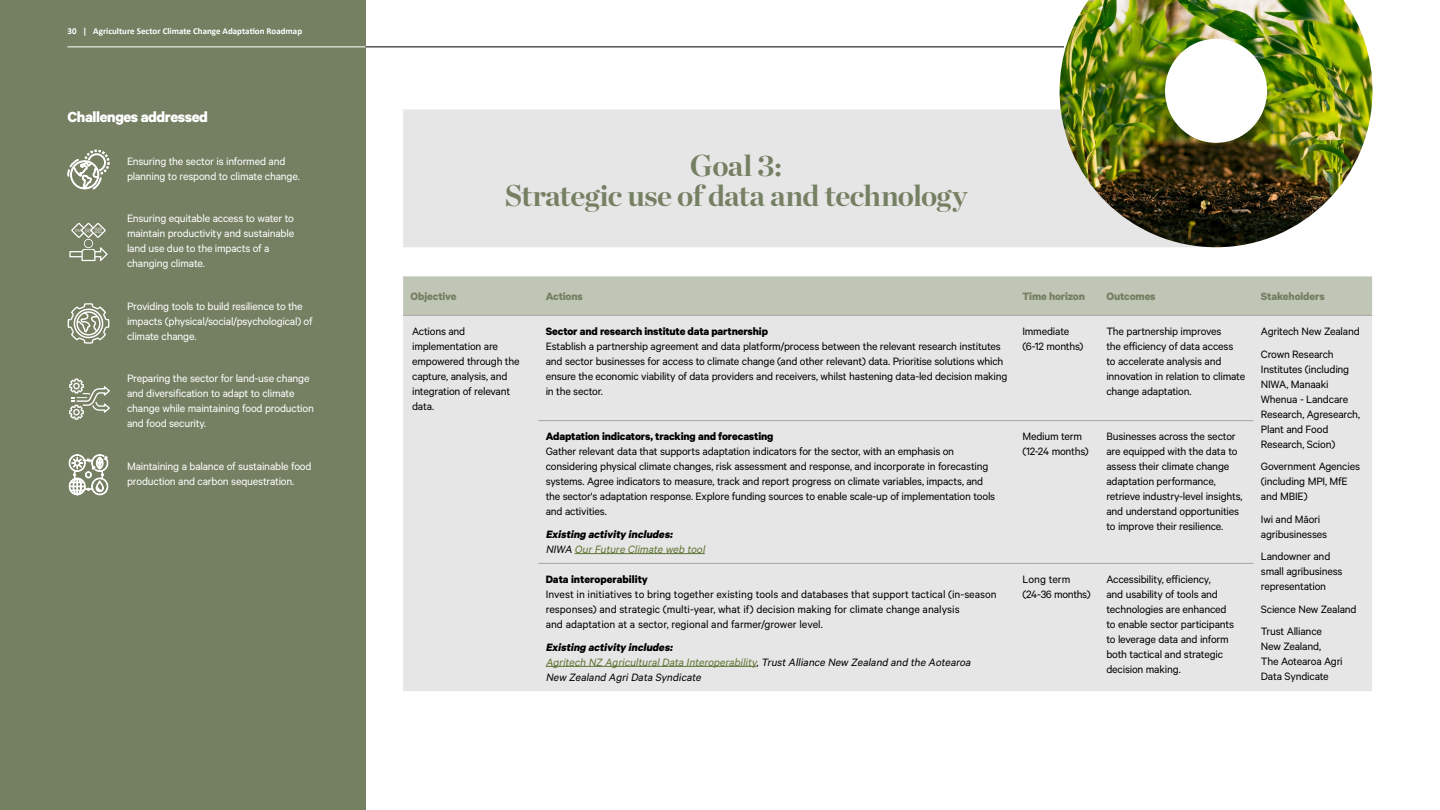
<style>
.page{position:relative;width:1440px;height:810px;background:#fff}
.page>*{position:absolute;margin:0;border:0;box-sizing:border-box;transform-origin:0 0}
.t1{font:700 30px/30px "Chronicle Display";letter-spacing:-.02em;color:#758063;text-align:center}
.t2{font:700 16.5px "Calibre";letter-spacing:-.025em;color:#fff}
.t3{font:12px/15px "Calibre";letter-spacing:-.015em;color:#000}
.t4{font:12px/15px "Calibre";letter-spacing:-.02em;color:#fff}
.t5{font:italic 12px/15px "Calibre";color:#000}
.t6{font:700 12px "Calibre";letter-spacing:-.01em;color:#000}
.t7{font:italic 700 12px/15px "Calibre";color:#000}
.t8{font:700 12px "Calibre";letter-spacing:-.01em;color:#758063}
.t9{font:700 9px "Calibri";letter-spacing:-.005em;color:#fff}
.s1{font-weight:400}
.s2{font-weight:400;color:#5f7332}
.s3{font-weight:700}
.s4{color:#5f7332}
</style>
<div class="page">
<div style="left:403px;top:110px;width:657px;height:137px;background:#e6e6e6"></div>
<div style="left:0;top:0;width:366px;height:810px;background:#758063"></div>
<img style="left:1060px;top:0;width:312px;height:247px">
<div style="left:403px;top:276px;width:969px;height:39px;background:#c0c6b6"></div>
<div style="left:403px;top:316px;width:969px;height:375px;background:#e6e6e6"></div>
<hr style="left:403px;top:315px;width:135px;height:1px;background:#a6a6a6">
<hr style="left:538px;top:315px;width:477px;height:1px;background:#a6a6a6">
<hr style="left:1015px;top:315px;width:84px;height:1px;background:#a6a6a6">
<hr style="left:1099px;top:315px;width:154px;height:1px;background:#a6a6a6">
<hr style="left:1253px;top:315px;width:119px;height:1px;background:#a6a6a6">
<hr style="left:538px;top:420px;width:477px;height:1px;background:#a6a6a6">
<hr style="left:1015px;top:420px;width:84px;height:1px;background:#a6a6a6">
<hr style="left:1099px;top:420px;width:154px;height:1px;background:#a6a6a6">
<hr style="left:538px;top:563px;width:477px;height:1px;background:#a6a6a6">
<hr style="left:1015px;top:563px;width:84px;height:1px;background:#a6a6a6">
<hr style="left:1099px;top:563px;width:154px;height:1px;background:#a6a6a6">
<hr style="left:575px;top:553px;width:130px;height:1px;background:#5f7332">
<hr style="left:546px;top:666px;width:210px;height:1px;background:#5f7332">
<svg style="left:69px;top:223px;width:39px;height:38px"></svg>
<svg style="left:68px;top:150px;width:41px;height:39px"></svg>
<svg style="left:67px;top:303px;width:43px;height:41px"></svg>
<svg style="left:69px;top:454px;width:39px;height:42px"></svg>
<svg style="left:69px;top:379px;width:41px;height:41px"></svg>
<hr style="left:366px;top:46px;width:698px;height:1px;background:#000">
<hr style="left:68px;top:46px;width:298px;height:1px;background:#fff">
<p class="t9" style="left:68px;top:25px;width:236px">30 | Agriculture Sector Climate Change Adaptation Roadmap</p>
<h2 class="t2" style="left:68px;top:107px;width:142px">Challenges addressed</h2>
<p class="t4" style="left:127px;top:153px;width:174px">Ensuring the sector is informed and planning to respond to climate change.</p>
<p class="t4" style="left:127px;top:210px;width:169px">Ensuring equitable access to water to maintain productivity and sustainable land use due to the impacts of a changing climate.</p>
<p class="t4" style="left:127px;top:298px;width:187px">Providing tools to build resilience to the impacts (physical/social/psychological) of climate change.</p>
<p class="t4" style="left:127px;top:371px;width:188px">Preparing the sector for land-use change and diversification to adapt to climate change while maintaining food production and food security.</p>
<p class="t4" style="left:127px;top:458px;width:186px">Maintaining a balance of sustainable food production and carbon sequestration.</p>
<h1 class="t1" style="left:505px;top:148px;width:464px">Goal 3:<br>Strategic use of data and technology</h1>
<p class="t8" style="left:411px;top:289px;width:47px">Objective</p>
<p class="t8" style="left:546px;top:289px;width:39px">Actions</p>
<p class="t8" style="left:1022px;top:289px;width:64px">Time horizon</p>
<p class="t8" style="left:1106px;top:289px;width:51px">Outcomes</p>
<p class="t8" style="left:1261px;top:289px;width:65px">Stakeholders</p>
<p class="t3" style="left:412px;top:323px;width:109px">Actions and implementation are empowered through the capture, analysis, and integration of relevant data.</p>
<p class="t6" style="left:546px;top:324px;width:224px">Sector and research institute data partnership</p>
<p class="t3" style="left:1022px;top:323px;width:63px">Immediate (6-12 months)</p>
<p class="t3" style="left:1106px;top:323px;width:140px">The partnership improves<br>the efficiency of data access to accelerate analysis and innovation in relation to climate change adaptation.</p>
<p class="t3" style="left:1261px;top:320px;width:100px;line-height:22.5px">Agritech New Zealand<br>Crown Research</p>
<p class="t3" style="left:546px;top:338px;width:463px">Establish a partnership agreement and data platform/process between the relevant research institutes and sector businesses for access to climate change (and other relevant) data. Prioritise solutions which ensure the economic viability of data providers and receivers, whilst hastening data-led decision making in the sector.</p>
<p class="t3" style="left:1261px;top:361px;width:101px">Institutes (including<br>NIWA, Manaaki<br>Whenua - Landcare<br>Research, Agresearch,<br>Plant and Food<br>Research, Scion)</p>
<p class="t3" style="left:1261px;top:458px;width:101px">Government Agencies (including MPI, MfE and MBIE)</p>
<p class="t3" style="left:1261px;top:511px;width:68px">Iwi and Māori agribusinesses</p>
<p class="t3" style="left:1261px;top:548px;width:83px">Landowner and small agribusiness representation</p>
<p class="t3" style="left:1261px;top:597px;width:97px;line-height:22.5px">Science New Zealand<br>Trust Alliance</p>
<p class="t3" style="left:1261px;top:638px;width:83px">New Zealand,<br>The Aotearoa Agri<br>Data Syndicate</p>
<p class="t6" style="left:546px;top:429px;width:229px">Adaptation indicators, tracking and forecasting</p>
<p class="t3" style="left:546px;top:444px;width:451px">Gather relevant data that supports adaptation indicators for the sector, with an emphasis on considering physical climate changes, risk assessment and response, and incorporate in forecasting systems. Agree indicators to measure, track and report progress on climate variables, impacts, and the sector's adaptation response. Explore funding sources to enable scale-up of implementation tools and activities.</p>
<p class="t7" style="left:546px;top:526px;width:163px">Existing activity includes:<br><span class="s1">NIWA</span> <span class="s2">OurFuture Climate web tool</span></p>
<p class="t3" style="left:1022px;top:429px;width:68px">Medium term (12-24 months)</p>
<p class="t3" style="left:1106px;top:429px;width:138px">Businesses across the sector are equipped with the data to assess their climate change adaptation performance, retrieve industry-level insights, and understand opportunities to improve their resilience.</p>
<p class="t3" style="left:1022px;top:571px;width:70px">Long term (24-36 months)</p>
<p class="t3" style="left:1106px;top:571px;width:129px">Accessibility, efficiency,<br>and usability of tools and technologies are enhanced to enable sector participants to leverage data and inform both tactical and strategic decision making.</p>
<p class="t6" style="left:546px;top:572px;width:104px">Data interoperability</p>
<p class="t3" style="left:546px;top:586px;width:453px">Invest in initiatives to bring together existing tools and databases that support tactical (in‑season responses) and strategic (multi-year, what if) decision making for climate change analysis<br>and adaptation at a sector, regional and farmer/grower level.</p>
<p class="t5" style="left:546px;top:639px;width:429px"><span class="s3">Existing activity includes:<br></span><span class="s4">Agritech NZ AgriculturalData Interoperability</span>,TrustAlliance New Zealand and the Aotearoa<br>New Zealand AgriData Syndicate</p>
</div>
